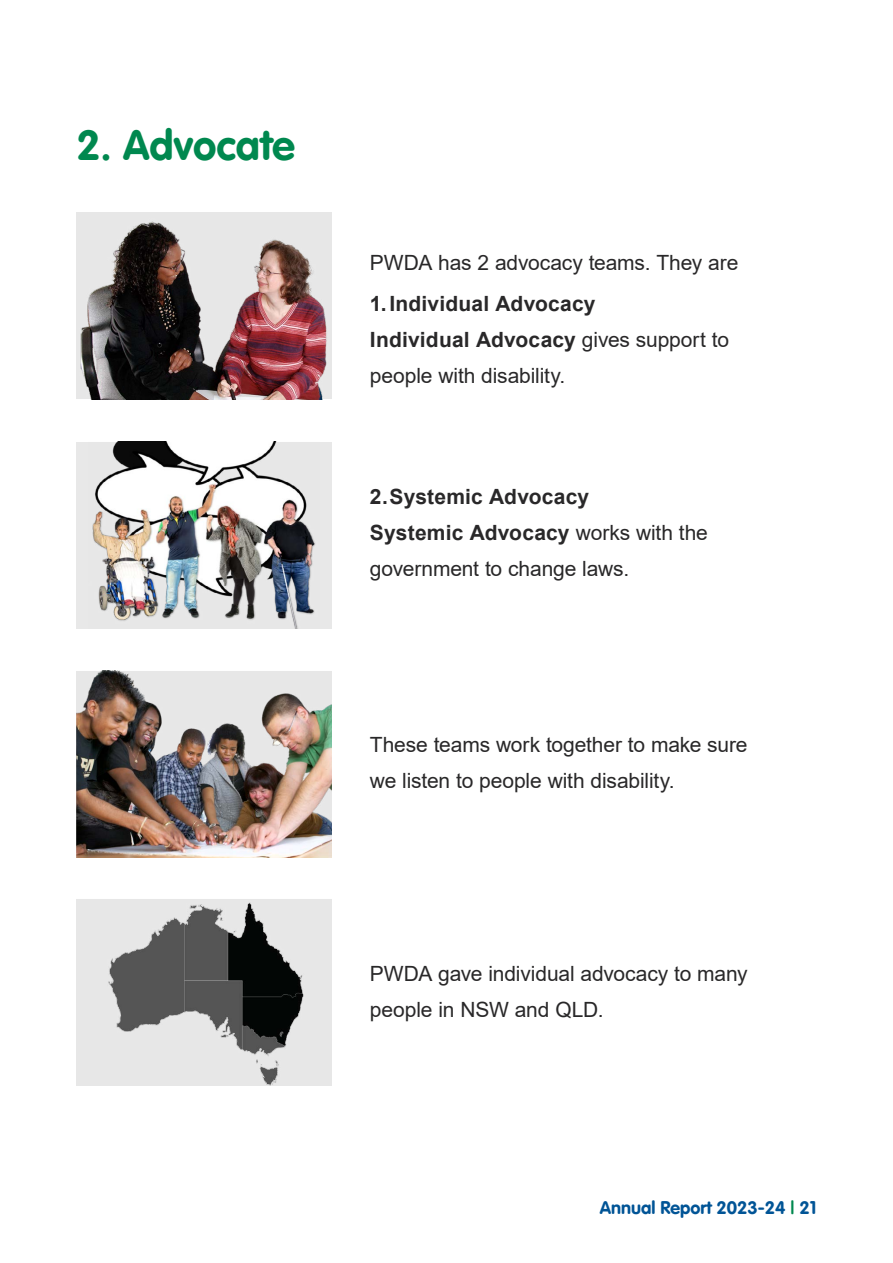
<style>
.page{position:relative;width:893px;height:1263px;background:#fff}
.page>*{position:absolute;margin:0;border:0;box-sizing:border-box;transform-origin:0 0}
.t1{font:42px "VAG Rounded Bold";color:#00884f}
.t2{font:21px/36px "Arial";letter-spacing:-.005em;color:#292829}
.t3{font:700 21px/36px "Arial";letter-spacing:.01em;color:#292829}
.t4{font:18px "VAG Rounded Bold";color:#005496}
.s1{font-weight:400}
.s2{font-weight:700}
.s3{color:#00884f}
</style>
<div class="page">
<img style="left:77px;top:213px;width:255px;height:186px">
<div style="left:77px;top:442px;width:255px;height:186px;background:#e8e8e8"></div>
<img style="left:92px;top:442px;width:223px;height:186px">
<img style="left:77px;top:671px;width:255px;height:186px">
<img style="left:77px;top:899px;width:255px;height:186px">
<h2 class="t1" style="left:77px;top:120px;width:220px">2. Advocate</h2>
<p class="t2" style="left:370px;top:245px;width:370px">PWDA has 2 advocacy teams. They are</p>
<p class="t3" style="left:370px;top:286px;width:361px">1. Individual Advocacy<br>Individual Advocacy <span class="s1">gives support to people with disability.</span></p>
<p class="t2" style="left:370px;top:478px;width:339px"><span class="s2">2. Systemic Advocacy<br>Systemic Advocacy</span> works with the government to change laws.</p>
<p class="t2" style="left:370px;top:726px;width:379px">These teams work together to make sure we listen to people with disability.</p>
<p class="t2" style="left:370px;top:956px;width:379px">PWDA gave individual advocacy to many people in NSW and QLD.</p>
<p class="t4" style="left:600px;top:1197px;width:218px">Annual Report 2023-24 <span class="s3">|</span> 21</p>
</div>
